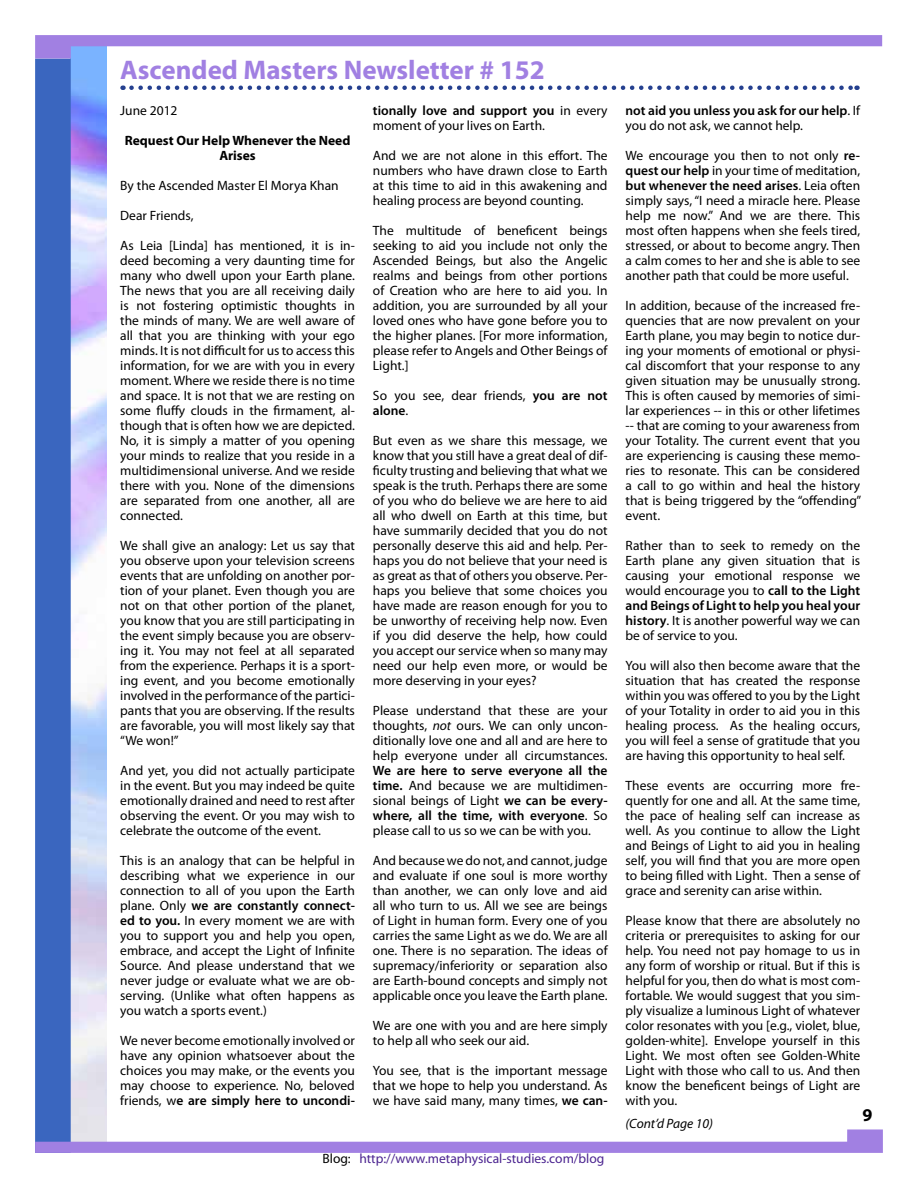
<style>
.page{position:relative;width:918px;height:1188px;background:#fff}
.page>*{position:absolute;margin:0;border:0;box-sizing:border-box;transform-origin:0 0}
.t1{font:700 27px "Myriad Pro";color:#a180e2}
.t2{font:700 18px "Myriad Pro";color:#000}
.t3{font:13.5px/15px "Myriad Pro";color:#000;text-align:justify}
.t4{font:600 13.5px/15px "Myriad Pro";color:#000}
.t5{font:13.5px "Myriad Pro";color:#4b2490}
.t6{font:700 13.5px/15px "Myriad Pro";color:#000;text-align:center}
.t7{font:italic 13.5px "Myriad Pro";color:#000}
.s1{font-weight:600}
.s2{font-style:italic}
.s3{color:#000}
.s4{font-weight:400}
</style>
<div class="page">
<img style="left:71px;top:59px;width:35px;height:1070px">
<div style="left:35px;top:59px;width:36px;height:1094px;background:#3a66bf"></div>
<svg style="left:35px;top:35px;width:847px;height:24px"></svg>
<svg style="left:35px;top:1129px;width:848px;height:24px"></svg>
<svg style="left:131px;top:86px;width:727px;height:4px"></svg>
<h1 class="t1" style="left:120px;top:52px;width:426px">Ascended Masters Newsletter # 152</h1>
<p class="t3" style="left:120px;top:103px;width:59px">June 2012</p>
<p class="t6" style="left:125px;top:133px;width:227px">Request Our Help Whenever the Need<br>Arises</p>
<p class="t3" style="left:120px;top:178px;width:220px">By the Ascended Master El Morya Khan</p>
<p class="t3" style="left:120px;top:208px;width:75px">Dear Friends,</p>
<p class="t3" style="left:120px;top:238px;width:236px">As Leia [Linda] has mentioned, it is in&shy;deed becoming a very daunting time for many who dwell upon your Earth plane.<br>The news that you are all receiving daily is not fostering optimistic thoughts in the minds of many. We are well aware of all that you are thinking with your ego minds. It is not difficult for us to access this information, for we are with you in every moment. Where we reside there is no time and space. It is not that we are resting on some fluffy clouds in the firmament, al&shy;though that is often how we are depicted.<br>No, it is simply a matter of you opening your minds to realize that you reside in a multidimensional universe. And we reside there with you. None of the dimensions are separated from one another, all are connected.</p>
<p class="t3" style="left:120px;top:538px;width:236px">We shall give an analogy: Let us say that you observe upon your television screens events that are unfolding on another por&shy;tion of your planet. Even though you are not on that other portion of the planet, you know that you are still participating in the event simply because you are observ&shy;ing it. You may not feel at all separated from the experience. Perhaps it is a sport&shy;ing event, and you become emotionally involved in the performance of the partici&shy;pants that you are observing. If the results are favorable, you will most likely say that “We won!”</p>
<p class="t3" style="left:120px;top:763px;width:236px">And yet, you did not actually participate in the event. But you may indeed be quite emotionally drained and need to rest after observing the event. Or you may wish to celebrate the outcome of the event.</p>
<p class="t3" style="left:120px;top:853px;width:236px">This is an analogy that can be helpful in describing what we experience in our connection to all of you upon the Earth plane. Only <span class="s1">we are constantly connect&shy;ed to you.</span> In every moment we are with you to support you and help you open, embrace, and accept the Light of Infinite Source. And please understand that we never judge or evaluate what we are ob&shy;serving. (Unlike what often happens as you watch a sports event.)</p>
<p class="t3" style="left:120px;top:1033px;width:236px">We never become emotionally involved or have any opinion whatsoever about the choices you may make, or the events you may choose to experience. No, beloved friends, w<span class="s1">e are simply here to uncondi-</span></p>
<p class="t3" style="left:373px;top:103px;width:236px"><span class="s1">tionally love and support you</span> in every moment of your lives on Earth.</p>
<p class="t3" style="left:373px;top:148px;width:236px">And we are not alone in this effort. The numbers who have drawn close to Earth at this time to aid in this awakening and healing process are beyond counting.</p>
<p class="t3" style="left:373px;top:223px;width:236px">The multitude of beneficent beings seeking to aid you include not only the Ascended Beings, but also the Angelic realms and beings from other portions of Creation who are here to aid you. In addition, you are surrounded by all your loved ones who have gone before you to the higher planes. [For more information, please refer to Angels and Other Beings of Light.]</p>
<p class="t3" style="left:373px;top:388px;width:236px">So you see, dear friends, <span class="s1">you are not alone</span>.</p>
<p class="t3" style="left:373px;top:433px;width:236px">But even as we share this message, we know that you still have a great deal of dif&shy;ficulty trusting and believing that what we speak is the truth. Perhaps there are some of you who do believe we are here to aid all who dwell on Earth at this time, but have summarily decided that you do not personally deserve this aid and help. Per&shy;haps you do not believe that your need is as great as that of others you observe. Per&shy;haps you believe that some choices you have made are reason enough for you to be unworthy of receiving help now. Even if you did deserve the help, how could you accept our service when so many may need our help even more, or would be more deserving in your eyes?</p>
<p class="t3" style="left:373px;top:703px;width:236px">Please understand that these are your thoughts, <span class="s2">not</span> ours. We can only uncon&shy;ditionally love one and all and are here to help everyone under all circumstances.</p>
<p class="t3" style="left:373px;top:763px;width:236px"><span class="s1">We are here to serve everyone all the time.</span> And because we are multidimen&shy;sional beings of Light <span class="s1">we can be every&shy;where, all the time, with everyone</span>. So please call to us so we can be with you.</p>
<p class="t3" style="left:373px;top:853px;width:236px">And because we do not, and cannot, judge and evaluate if one soul is more worthy than another, we can only love and aid all who turn to us. All we see are beings of Light in human form. Every one of you carries the same Light as we do. We are all one. There is no separation. The ideas of supremacy/inferiority or separation also are Earth-bound concepts and simply not applicable once you leave the Earth plane.</p>
<p class="t3" style="left:373px;top:1018px;width:236px">We are one with you and are here simply to help all who seek our aid.</p>
<p class="t3" style="left:373px;top:1063px;width:236px">You see, that is the important message that we hope to help you understand. As we have said many, many times, <span class="s1">we can-</span></p>
<p class="t5" style="left:322px;top:1150px;width:283px"><span class="s3">Blog:</span> http://www.metaphysical-studies.com/blog</p>
<p class="t4" style="left:626px;top:103px;width:236px">not aid you unless you ask for our help<span class="s4">. If you do not ask, we cannot help.</span></p>
<p class="t3" style="left:626px;top:148px;width:236px">We encourage you then to not only <span class="s1">re&shy;quest our help</span> in your time of meditation, <span class="s1">but whenever the need arises</span>. Leia often simply says, “I need a miracle here. Please help me now.” And we are there. This most often happens when she feels tired, stressed, or about to become angry. Then a calm comes to her and she is able to see another path that could be more useful.</p>
<p class="t3" style="left:626px;top:298px;width:237px">In addition, because of the increased fre&shy;quencies that are now prevalent on your Earth plane, you may begin to notice dur&shy;ing your moments of emotional or physi&shy;cal discomfort that your response to any given situation may be unusually strong.<br>This is often caused by memories of simi&shy;lar experiences -- in this or other lifetimes -- that are coming to your awareness from your Totality. The current event that you are experiencing is causing these memo&shy;ries to resonate. This can be considered a call to go within and heal the history that is being triggered by the “offending” event.</p>
<p class="t3" style="left:626px;top:538px;width:236px">Rather than to seek to remedy on the Earth plane any given situation that is causing your emotional response we would encourage you to <span class="s1">call to the Light and Beings of Light to help you heal your history</span>. It is another powerful way we can be of service to you.</p>
<p class="t3" style="left:626px;top:658px;width:236px">You will also then become aware that the situation that has created the response within you was offered to you by the Light of your Totality in order to aid you in this healing process. As the healing occurs, you will feel a sense of gratitude that you are having this opportunity to heal self.</p>
<p class="t3" style="left:626px;top:778px;width:236px">These events are occurring more fre&shy;quently for one and all. At the same time, the pace of healing self can increase as well. As you continue to allow the Light and Beings of Light to aid you in healing self, you will find that you are more open to being filled with Light. Then a sense of grace and serenity can arise within.</p>
<p class="t3" style="left:626px;top:913px;width:236px">Please know that there are absolutely no criteria or prerequisites to asking for our help. You need not pay homage to us in any form of worship or ritual. But if this is helpful for you, then do what is most com&shy;fortable. We would suggest that you sim&shy;ply visualize a luminous Light of whatever color resonates with you [e.g., violet, blue, golden-white]. Envelope yourself in this Light. We most often see Golden-White Light with those who call to us. And then know the beneficent beings of Light are with you.</p>
<h2 class="t2" style="left:862px;top:1103px;width:11px">9</h2>
<p class="t7" style="left:626px;top:1115px;width:89px">(Cont’d Page 10)</p>
</div>
